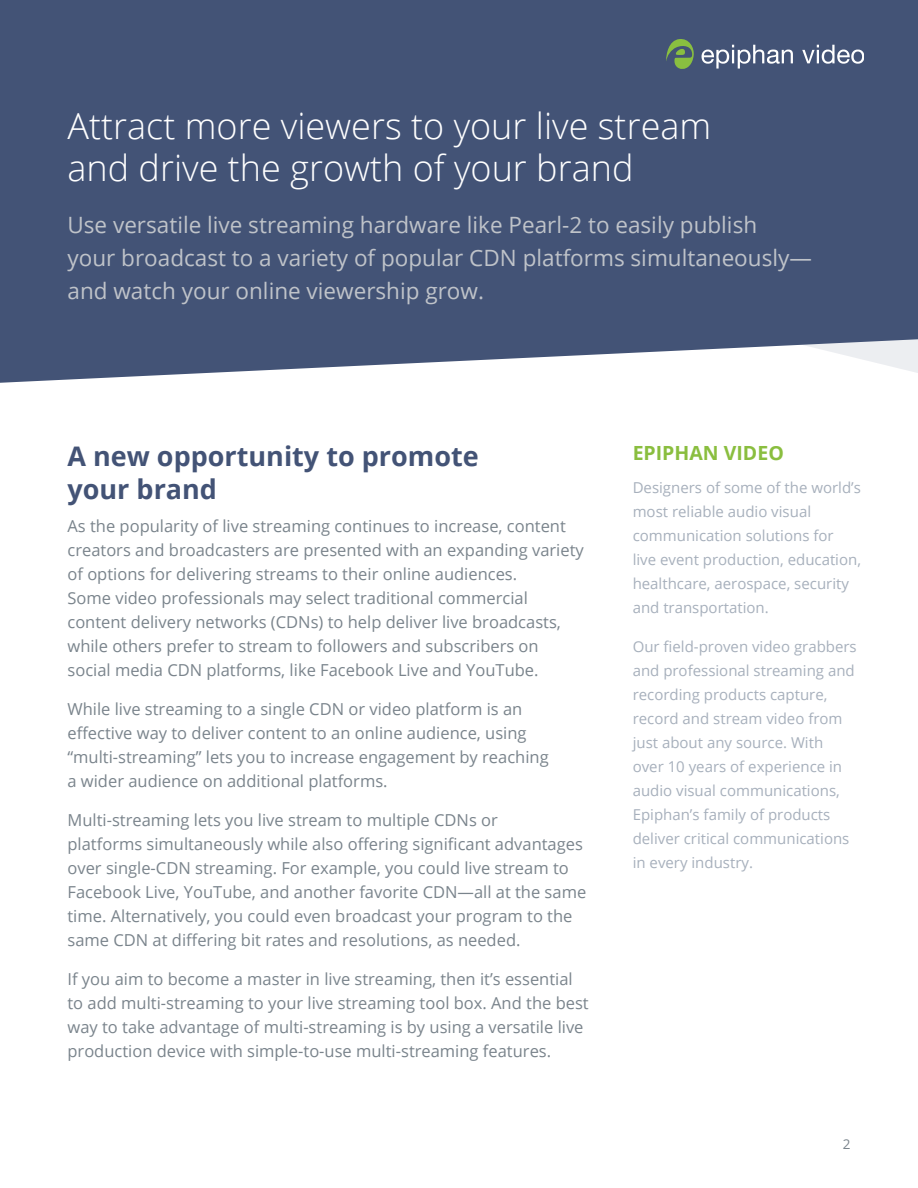
<style>
.page{position:relative;width:918px;height:1188px;background:#fff}
.page>*{position:absolute;margin:0;border:0;box-sizing:border-box;transform-origin:0 0}
.t1{font:300 36px/42px "Open Sans";color:#fff}
.t2{font:700 27px/33px "Open Sans";color:#435376}
.t3{font:22.5px/33px "Open Sans";color:#bfc3c9}
.t4{font:700 19.5px "Open Sans";color:#8abe3f}
.t5{font:16.5px/24px "Open Sans";color:#7a848c}
.t6{font:15px/24px "Open Sans";color:#a7b0bc}
.t7{font:13.5px "Open Sans";color:#7a848c}
</style>
<div class="page">
<div style="left:0;top:0;width:918px;height:383px;background:#435376"></div>
<svg style="left:702px;top:45px;width:91px;height:24px"></svg>
<svg style="left:802px;top:45px;width:62px;height:19px"></svg>
<svg style="left:666px;top:39px;width:29px;height:30px"></svg>
<h1 class="t1" style="left:68px;top:104px;width:645px">Attract more viewers to your live stream and drive the growth of your brand</h1>
<h3 class="t3" style="left:68px;top:208px;width:746px">Use versatile live streaming hardware like Pearl-2 to easily publish<br>your broadcast to a variety of popular CDN platforms simultaneously— and watch your online viewership grow.</h3>
<h2 class="t2" style="left:68px;top:439px;width:413px">A new opportunity to promote your brand</h2>
<p class="t5" style="left:68px;top:514px;width:518px">As the popularity of live streaming continues to increase, content creators and broadcasters are presented with an expanding variety of options for delivering streams to their online audiences.<br>Some video professionals may select traditional commercial content delivery networks (CDNs) to help deliver live broadcasts, while others prefer to stream to followers and subscribers on social media CDN platforms, like Facebook Live and YouTube.</p>
<p class="t5" style="left:68px;top:697px;width:483px">While live streaming to a single CDN or video platform is an effective way to deliver content to an online audience, using “multi-streaming” lets you to increase engagement by reaching a wider audience on additional platforms.</p>
<p class="t5" style="left:68px;top:808px;width:520px">Multi-streaming lets you live stream to multiple CDNs or<br>platforms simultaneously while also offering significant advantages over single-CDN streaming. For example, you could live stream to Facebook Live, YouTube, and another favorite CDN—all at the same time. Alternatively, you could even broadcast your program to the same CDN at differing bit rates and resolutions, as needed.</p>
<p class="t5" style="left:68px;top:967px;width:523px">If you aim to become a master in live streaming, then it’s essential to add multi-streaming to your live streaming tool box. And the best way to take advantage of multi-streaming is by using a versatile live production device with simple-to-use multi-streaming features.</p>
<p class="t4" style="left:633px;top:440px;width:153px">EPIPHAN VIDEO</p>
<p class="t6" style="left:633px;top:476px;width:230px">Designers of some of the world’s most reliable audio visual communication solutions for<br>live event production, education, healthcare, aerospace, security and transportation.</p>
<p class="t6" style="left:633px;top:635px;width:226px">Our field-proven video grabbers and professional streaming and recording products capture, record and stream video from just about any source. With over 10 years of experience in audio visual communications,<br>Epiphan’s family of products deliver critical communications in every industry.</p>
<p class="t7" style="left:843px;top:1135px;width:9px">2</p>
</div>
